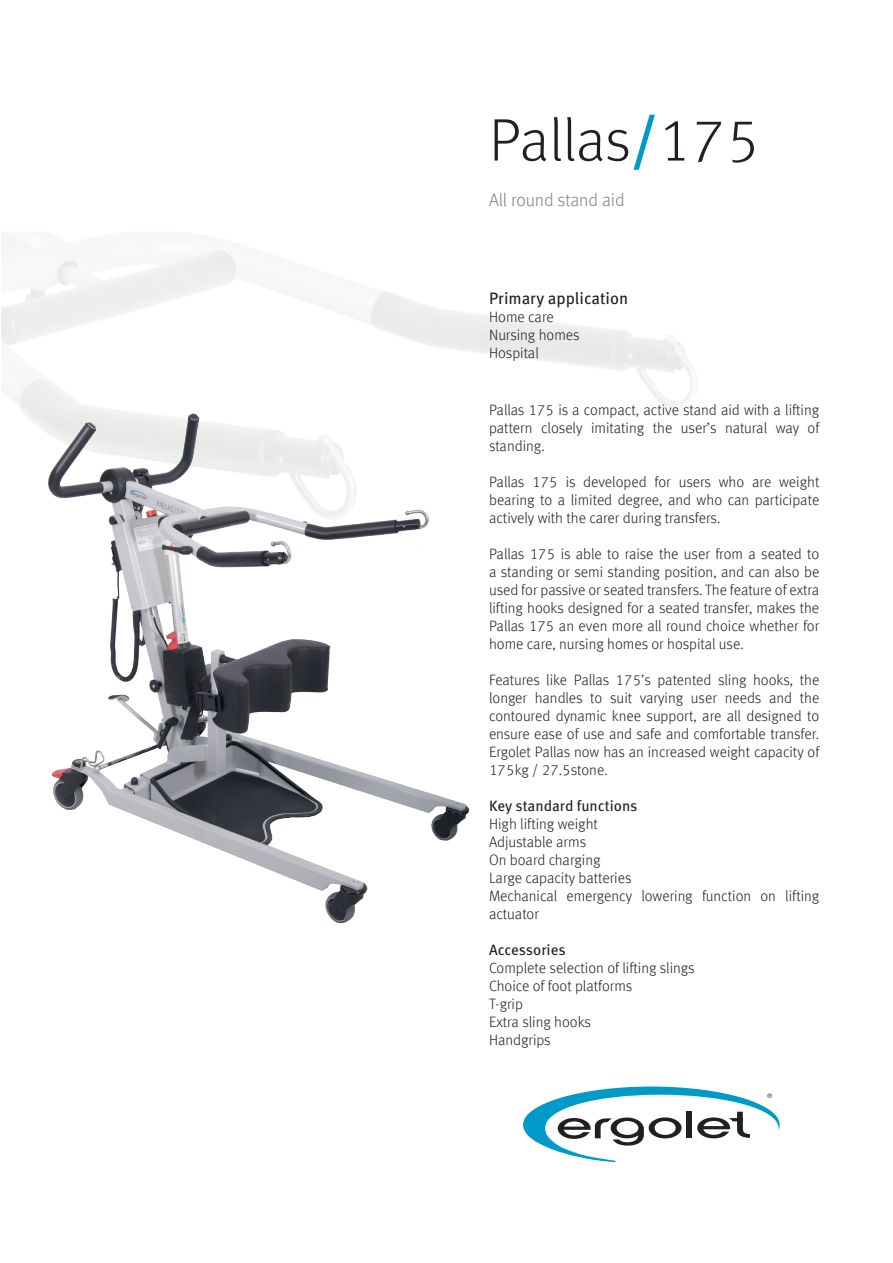
<style>
.page{position:relative;width:893px;height:1263px;background:#fff}
.page>*{position:absolute;margin:0;border:0;box-sizing:border-box;transform-origin:0 0}
.t1{font:300 60px "Meta Offc Pro";letter-spacing:-.01em;color:#231f20}
.t2{font:300 18px "Meta Offc Pro";letter-spacing:-.005em;color:#808285}
.t3{font:16.5px "Meta Pro";color:#231f20}
.t4{font:300 15px/18px "Meta Offc Pro";color:#231f20;text-align:justify}
.t5{font:15px "Meta Pro";color:#231f20}
.s1{font-family:"Meta Pro";font-weight:700;color:#009ac8}
</style>
<div class="page">
<svg style="left:523px;top:1086px;width:257px;height:76px"></svg>
<img style="left:1px;top:366px;width:468px;height:558px">
<p class="t1" style="left:489px;top:96px;width:273px">Pallas<span class="s1">/</span>175</p>
<p class="t2" style="left:489px;top:187px;width:137px">All round stand aid</p>
<p class="t3" style="left:489px;top:285px;width:141px">Primary application</p>
<p class="t4" style="left:489px;top:307px;width:66px">Home care</p>
<p class="t4" style="left:489px;top:325px;width:92px">Nursing homes</p>
<p class="t4" style="left:489px;top:343px;width:51px">Hospital</p>
<p class="t4" style="left:489px;top:400px;width:332px">Pallas 175 is a compact, active stand aid with a lifting pattern closely imitating the user’s natural way of standing.</p>
<p class="t4" style="left:489px;top:472px;width:332px">Pallas 175 is developed for users who are weight bearing to a limited degree, and who can participate actively with the carer during transfers.</p>
<p class="t4" style="left:489px;top:544px;width:332px">Pallas 175 is able to raise the user from a seated to a standing or semi standing position, and can also be used for passive or seated transfers. The feature of extra lifting hooks designed for a seated transfer, makes the Pallas 175 an even more all round choice whether for home care, nursing homes or hospital use.</p>
<p class="t4" style="left:489px;top:670px;width:332px">Features like Pallas 175’s patented sling hooks, the longer handles to suit varying user needs and the contoured dynamic knee support, are all designed to ensure ease of use and safe and comfortable transfer.<br>Ergolet Pallas now has an increased weight capacity of 175kg / 27.5stone.</p>
<p class="t5" style="left:489px;top:795px;width:150px">Key standard functions</p>
<p class="t4" style="left:489px;top:814px;width:110px">High lifting weight</p>
<p class="t4" style="left:489px;top:832px;width:99px">Adjustable arms</p>
<p class="t4" style="left:489px;top:850px;width:113px">On board charging</p>
<p class="t4" style="left:489px;top:868px;width:144px">Large capacity batteries</p>
<p class="t4" style="left:489px;top:886px;width:332px">Mechanical emergency lowering function on lifting actuator</p>
<p class="t5" style="left:489px;top:939px;width:78px">Accessories</p>
<p class="t4" style="left:489px;top:958px;width:207px">Complete selection of lifting slings</p>
<p class="t4" style="left:489px;top:976px;width:145px">Choice of foot platforms</p>
<p class="t4" style="left:489px;top:994px;width:36px">T-grip</p>
<p class="t4" style="left:489px;top:1012px;width:103px">Extra sling hooks</p>
<p class="t4" style="left:489px;top:1030px;width:63px">Handgrips</p>
</div>
